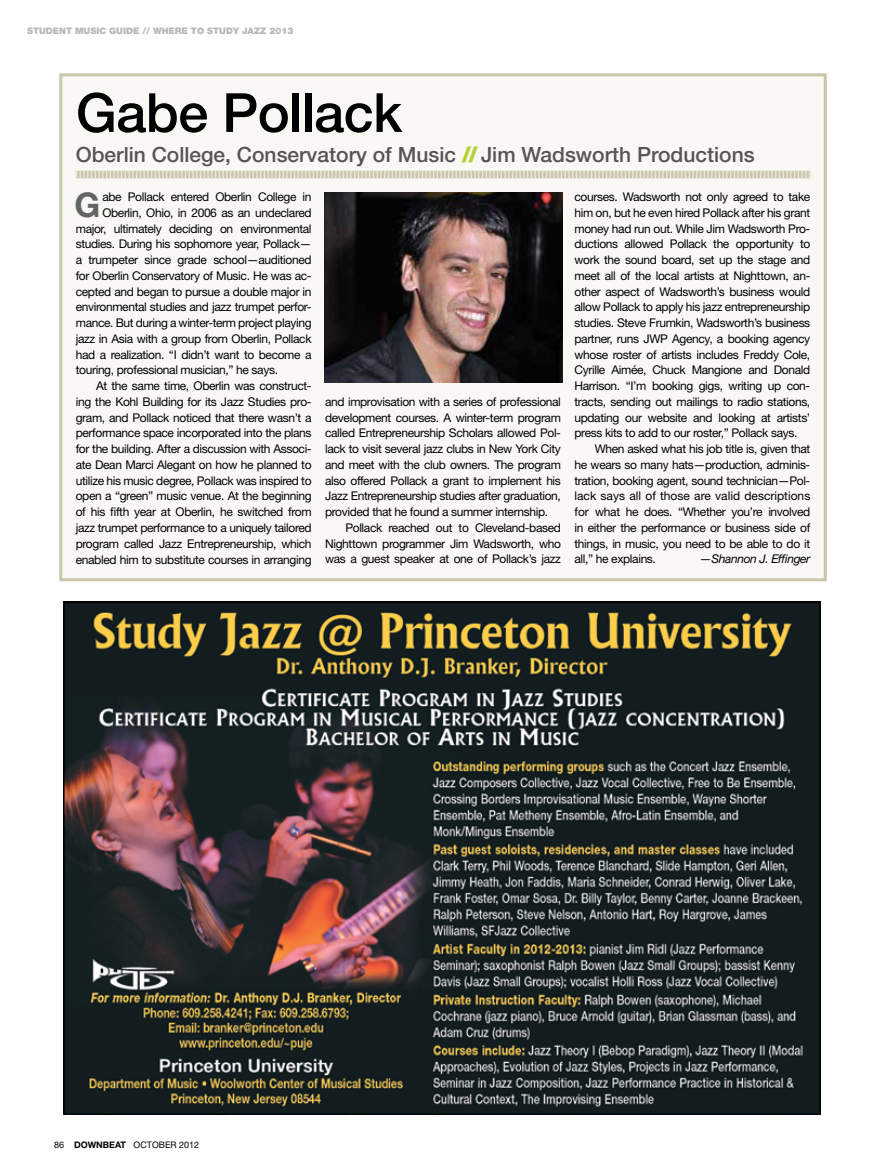
<style>
.page{position:relative;width:878px;height:1175px;background:#fff}
.page>*{position:absolute;margin:0;border:0;box-sizing:border-box;transform-origin:0 0}
.t1{font:500 54px "Helvetica Neue";letter-spacing:-.01em;color:#000}
.t2{font:700 34.05px "Helvetica Neue";color:#636466}
.t3{font:500 21px "Helvetica Neue";color:#575454}
.t4{font:12px/15.8px "Helvetica Neue";letter-spacing:-.03em;color:#000;text-align:justify}
.t5{font:italic 12px "Helvetica Neue";letter-spacing:-.03em;color:#000}
.t6{font:900 9px "Helvetica Neue";color:#b9b7b7}
.t7{font:9px "Helvetica Neue";color:#000}
.s1{font-weight:900;font-stretch:expanded;color:#b3d235}
.s2{font-weight:700}
</style>
<div class="page">
<div style="left:61px;top:75px;width:764px;height:505px;background:#f9f8f4"></div>
<svg style="left:76px;top:171px;width:734px;height:7px;background:#d4d2ba"></svg>
<div style="left:59px;top:73px;width:767px;height:508px;border:3px solid #c9c6aa"></div>
<img style="left:325px;top:193px;width:238px;height:189px">
<img style="left:64px;top:601px;width:756px;height:513px">
<p class="t6" style="left:27px;top:25px;width:268px">STUDENT MUSIC GUIDE // WHERE TO STUDY JAZZ 2013</p>
<h1 class="t1" style="left:76px;top:80px;width:328px">Gabe Pollack</h1>
<h3 class="t3" style="left:76px;top:142px;width:680px">Oberlin College, Conservatory of Music <span class="s1">//</span> Jim Wadsworth Productions</h3>
<h2 class="t2" style="left:74px;top:184px;width:27px">G</h2>
<p class="t4" style="left:102px;top:189px;width:211px">abe Pollack entered Oberlin College in</p>
<p class="t4" style="left:574px;top:189px;width:237px">courses. Wadsworth not only agreed to take him on, but he even hired Pollack after his grant money had run out. While Jim Wadsworth Pro&shy;ductions allowed Pollack the opportunity to work the sound board, set up the stage and meet all of the local artists at Nighttown, an&shy;other aspect of Wadsworth’s business would allow Pollack to apply his jazz entrepreneurship studies. Steve Frumkin, Wadsworth’s business partner, runs JWP Agency, a booking agency whose roster of artists includes Freddy Cole, Cyrille Aimée, Chuck Mangione and Donald Harrison. “I’m booking gigs, writing up con&shy;tracts, sending out mailings to radio stations, updating our website and looking at artists’ press kits to add to our roster,” Pollack says.</p>
<p class="t4" style="left:574px;top:441px;width:237px;text-indent:20px">When asked what his job title is, given that he wears so many hats—production, adminis&shy;tration, booking agent, sound technician—Pol&shy;lack says all of those are valid descriptions for what he does. “Whether you’re involved in either the performance or business side of things, in music, you need to be able to do it all,” he explains.</p>
<p class="t4" style="left:102px;top:205px;width:211px">Oberlin, Ohio, in 2006 as an undeclared</p>
<p class="t4" style="left:76px;top:220px;width:237px">major, ultimately deciding on environmental</p>
<p class="t4" style="left:76px;top:236px;width:237px">studies. During his sophomore year, Pollack—</p>
<p class="t4" style="left:76px;top:252px;width:237px">a trumpeter since grade school—auditioned</p>
<p class="t4" style="left:76px;top:268px;width:237px">for Oberlin Conservatory of Music. He was ac-</p>
<p class="t4" style="left:76px;top:283px;width:237px">cepted and began to pursue a double major in</p>
<p class="t4" style="left:76px;top:299px;width:237px">environmental studies and jazz trumpet perfor-</p>
<p class="t4" style="left:76px;top:315px;width:237px">mance. But during a winter-term project playing</p>
<p class="t4" style="left:76px;top:331px;width:237px">jazz in Asia with a group from Oberlin, Pollack</p>
<p class="t4" style="left:76px;top:346px;width:237px">had a realization. “I didn’t want to become a</p>
<p class="t4" style="left:76px;top:362px;width:204px">touring, professional musician,” he says.</p>
<p class="t4" style="left:96px;top:378px;width:217px">At the same time, Oberlin was construct-</p>
<p class="t4" style="left:76px;top:394px;width:237px">ing the Kohl Building for its Jazz Studies pro-</p>
<p class="t4" style="left:76px;top:409px;width:237px">gram, and Pollack noticed that there wasn’t a</p>
<p class="t4" style="left:76px;top:425px;width:237px">performance space incorporated into the plans</p>
<p class="t4" style="left:76px;top:441px;width:237px">for the building. After a discussion with Associ-</p>
<p class="t4" style="left:76px;top:456px;width:237px">ate Dean Marci Alegant on how he planned to</p>
<p class="t4" style="left:76px;top:472px;width:237px">utilize his music degree, Pollack was inspired to</p>
<p class="t4" style="left:76px;top:488px;width:237px">open a “green” music venue. At the beginning</p>
<p class="t4" style="left:76px;top:504px;width:237px">of his fifth year at Oberlin, he switched from</p>
<p class="t4" style="left:76px;top:519px;width:237px">jazz trumpet performance to a uniquely tailored</p>
<p class="t4" style="left:76px;top:535px;width:237px">program called Jazz Entrepreneurship, which</p>
<p class="t4" style="left:76px;top:551px;width:237px">enabled him to substitute courses in arranging</p>
<p class="t4" style="left:325px;top:393px;width:237px">and improvisation with a series of professional development courses. A winter-term program called Entrepreneurship Scholars allowed Pol&shy;lack to visit several jazz clubs in New York City and meet with the club owners. The program also offered Pollack a grant to implement his Jazz Entrepreneurship studies after graduation, provided that he found a summer internship.</p>
<p class="t4" style="left:325px;top:519px;width:237px;text-indent:20px">Pollack reached out to Cleveland-based Nighttown programmer Jim Wadsworth, who was a guest speaker at one of Pollack’s jazz</p>
<p class="t5" style="left:699px;top:552px;width:112px">—Shannon J. Effinger</p>
<p class="t7" style="left:54px;top:1139px;width:147px">86 <span class="s2">DOWNBEAT</span> OCTOBER 2012</p>
</div>
